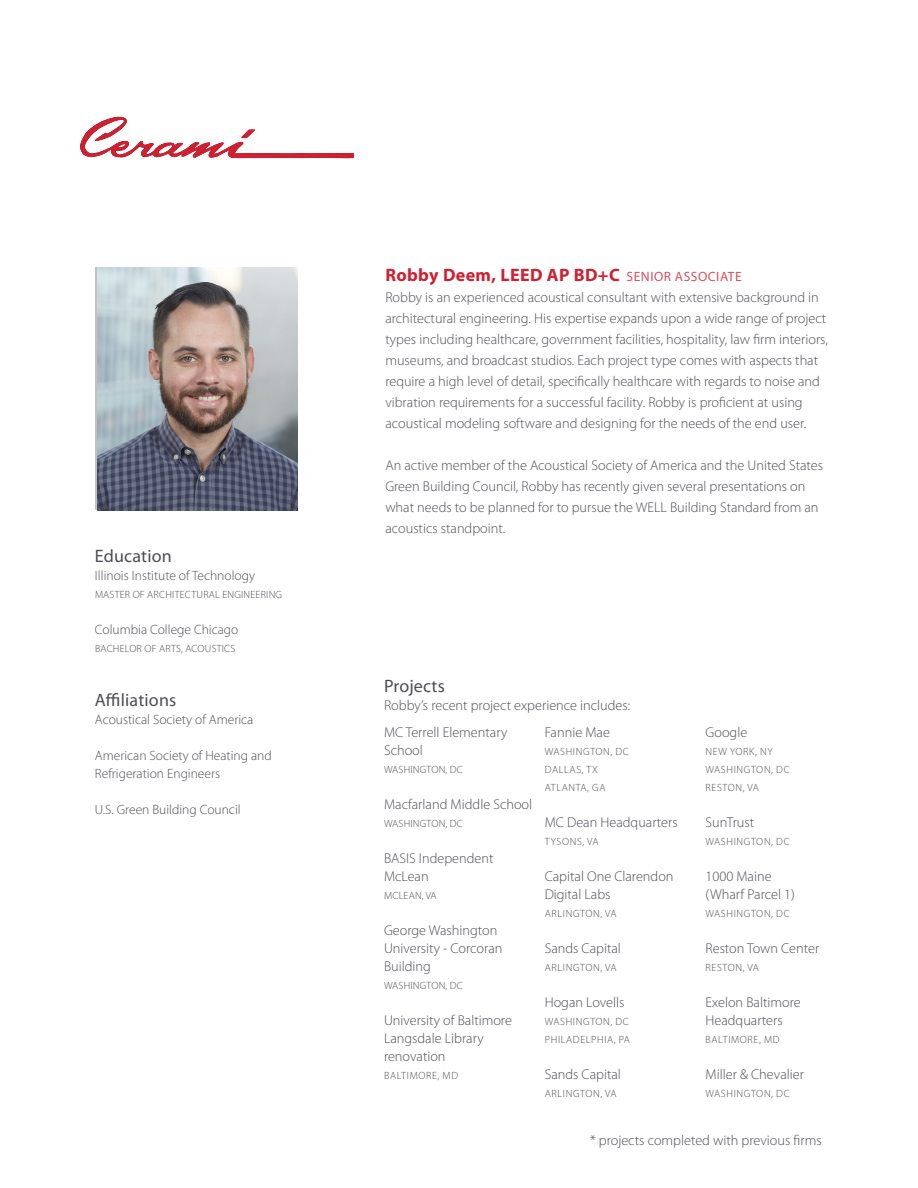
<style>
.page{position:relative;width:918px;height:1188px;background:#fff}
.page>*{position:absolute;margin:0;border:0;box-sizing:border-box;transform-origin:0 0}
.t1{font:700 18px "Myriad Pro";letter-spacing:.02em;color:#ce2030}
.t2{font:18px "Myriad Pro";letter-spacing:.01em;color:#4e4d55}
.t3{font:300 14.25px/21px "Myriad Pro";color:#4e4d55}
.t4{font:300 13.5px/18px "Myriad Pro";color:#4e4d55}
.t5{font:300 10.5px/18px "Myriad Pro";letter-spacing:.06em;color:#4e4d55}
.t6{font:300 10.5px "Myriad Pro";letter-spacing:.02em;color:#4e4d55}
.s1{font-weight:400;font-size:13.5px;color:#d7505d}
</style>
<div class="page">
<svg style="left:80px;top:116px;width:274px;height:43px"></svg>
<img style="left:98px;top:267px;width:199px;height:243px">
<p class="t2" style="left:95px;top:545px;width:79px">Education</p>
<p class="t4" style="left:95px;top:567px;width:162px">Illinois Institute of Technology</p>
<p class="t6" style="left:95px;top:589px;width:189px">MASTER OF ARCHITECTURAL ENGINEERING</p>
<p class="t4" style="left:95px;top:621px;width:145px">Columbia College Chicago</p>
<p class="t6" style="left:95px;top:643px;width:142px">BACHELOR OF ARTS, ACOUSTICS</p>
<p class="t2" style="left:95px;top:689px;width:83px">Affiliations</p>
<p class="t4" style="left:95px;top:711px;width:160px">Acoustical Society of America</p>
<p class="t4" style="left:95px;top:747px;width:178px">American Society of Heating and<br>Refrigeration Engineers</p>
<p class="t4" style="left:95px;top:801px;width:147px">U.S. Green Building Council</p>
<p class="t1" style="left:385px;top:263px;width:358px">Robby Deem, LEED AP BD+C <span class="s1">SENIOR ASSOCIATE</span></p>
<p class="t3" style="left:385px;top:287px;width:444px">Robby is an experienced acoustical consultant with extensive background in architectural engineering. His expertise expands upon a wide range of project types including healthcare, government facilities, hospitality, law firm interiors, museums, and broadcast studios. Each project type comes with aspects that require a high level of detail, specifically healthcare with regards to noise and vibration requirements for a successful facility. Robby is proficient at using acoustical modeling software and designing for the needs of the end user.</p>
<p class="t3" style="left:385px;top:455px;width:439px">An active member of the Acoustical Society of America and the United States Green Building Council, Robby has recently given several presentations on what needs to be planned for to pursue the WELL Building Standard from an acoustics standpoint.</p>
<p class="t2" style="left:384px;top:675px;width:62px">Projects</p>
<p class="t3" style="left:384px;top:695px;width:248px">Robby’s recent project experience includes:</p>
<p class="t3" style="left:384px;top:724px;width:125px;line-height:18px">MC Terrell Elementary<br>School</p>
<p class="t6" style="left:384px;top:764px;width:80px">WASHINGTON, DC</p>
<p class="t3" style="left:384px;top:794px;width:150px">Macfarland Middle School</p>
<p class="t6" style="left:384px;top:818px;width:80px">WASHINGTON, DC</p>
<p class="t3" style="left:384px;top:850px;width:111px;line-height:18px">BASIS Independent<br>McLean</p>
<p class="t6" style="left:384px;top:890px;width:54px">MCLEAN, VA</p>
<p class="t3" style="left:384px;top:922px;width:120px;line-height:18px">George Washington<br>University - Corcoran<br>Building</p>
<p class="t6" style="left:384px;top:980px;width:80px">WASHINGTON, DC</p>
<p class="t3" style="left:384px;top:1012px;width:129px;line-height:18px">University of Baltimore<br>Langsdale Library renovation</p>
<p class="t5" style="left:384px;top:1067px;width:76px">BALTIMORE, MD</p>
<p class="t3" style="left:705px;top:722px;width:43px">Google</p>
<p class="t5" style="left:706px;top:743px;width:86px">NEW YORK, NY<br>WASHINGTON, DC<br>RESTON, VA</p>
<p class="t3" style="left:705px;top:812px;width:50px">SunTrust</p>
<p class="t5" style="left:706px;top:833px;width:86px">WASHINGTON, DC</p>
<p class="t3" style="left:705px;top:868px;width:91px;line-height:18px">1000 Maine (Wharf Parcel 1)</p>
<p class="t5" style="left:706px;top:905px;width:86px">WASHINGTON, DC</p>
<p class="t3" style="left:705px;top:938px;width:115px">Reston Town Center</p>
<p class="t5" style="left:706px;top:959px;width:55px">RESTON, VA</p>
<p class="t3" style="left:705px;top:994px;width:97px;line-height:18px">Exelon Baltimore<br>Headquarters</p>
<p class="t5" style="left:706px;top:1031px;width:76px">BALTIMORE, MD</p>
<p class="t3" style="left:705px;top:1064px;width:100px">Miller &amp; Chevalier</p>
<p class="t5" style="left:706px;top:1085px;width:86px">WASHINGTON, DC</p>
<p class="t3" style="left:590px;top:1130px;width:233px">* projects completed with previous firms</p>
<p class="t3" style="left:545px;top:722px;width:67px">Fannie Mae</p>
<p class="t5" style="left:545px;top:743px;width:86px">WASHINGTON, DC<br>DALLAS, TX<br>ATLANTA, GA</p>
<p class="t3" style="left:545px;top:812px;width:134px">MC Dean Headquarters</p>
<p class="t5" style="left:545px;top:833px;width:55px">TYSONS, VA</p>
<p class="t3" style="left:545px;top:868px;width:130px;line-height:18px">Capital One Clarendon<br>Digital Labs</p>
<p class="t5" style="left:545px;top:905px;width:73px">ARLINGTON, VA</p>
<p class="t3" style="left:545px;top:938px;width:78px">Sands Capital</p>
<p class="t5" style="left:545px;top:959px;width:73px">ARLINGTON, VA</p>
<p class="t3" style="left:545px;top:992px;width:81px">Hogan Lovells</p>
<p class="t5" style="left:545px;top:1013px;width:87px">WASHINGTON, DC<br>PHILADELPHIA, PA</p>
<p class="t3" style="left:545px;top:1064px;width:78px">Sands Capital</p>
<p class="t5" style="left:545px;top:1085px;width:73px">ARLINGTON, VA</p>
</div>
